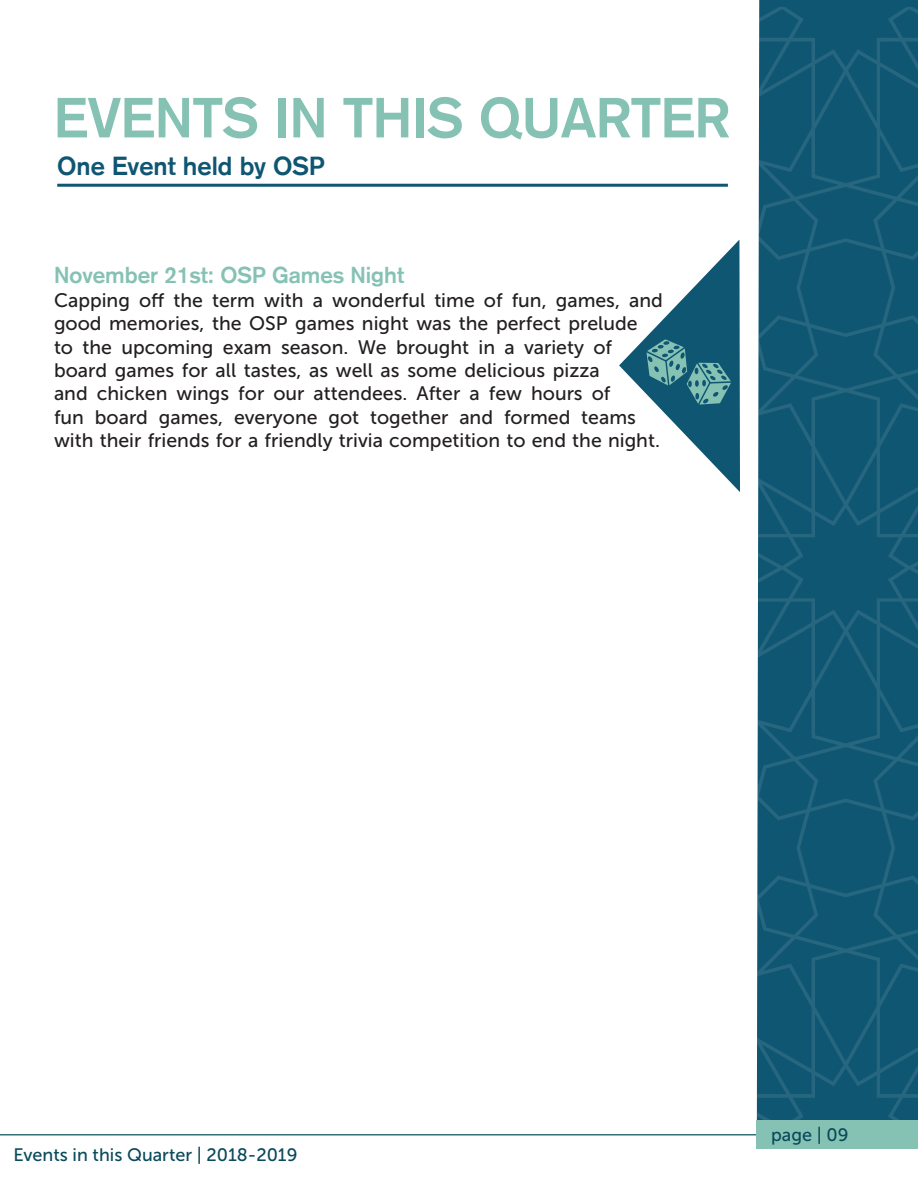
<style>
.page{position:relative;width:918px;height:1188px;background:#fff}
.page>*{position:absolute;margin:0;border:0;box-sizing:border-box;transform-origin:0 0}
.t1{font:700 55.5px "Akzidenz Grotesk CE";color:#86c2b4}
.t2{font:700 25.5px "Akzidenz Grotesk CE";color:#0f5672}
.t3{font:700 22.5px "Akzidenz Grotesk CE";color:#86c2b4}
.t4{font:19.5px/23.4px "Museo Sans 500";color:#231f20}
.t5{font:18px "Museo Sans 500";color:#094a5b}
</style>
<div class="page">
<img style="left:757px;top:0;width:161px;height:1121px">
<svg style="left:582px;top:175px;width:184px;height:382px"></svg>
<hr style="left:57px;top:184px;width:671px;height:3px;background:#0f5672">
<svg style="left:607px;top:218px;width:142px;height:296px"></svg>
<div style="left:756px;top:1121px;width:162px;height:28px;background:#86c2b4"></div>
<hr style="left:0;top:1134px;width:756px;height:2px;background:#317174">
<p class="t1" style="left:54px;top:84px;width:677px">EVENTS IN THIS QUARTER</p>
<p class="t2" style="left:57px;top:150px;width:269px">One Event held by OSP</p>
<p class="t3" style="left:54px;top:262px;width:352px">November 21st: OSP Games Night</p>
<p class="t4" style="left:54px;top:288px;width:610px">Capping off the term with a wonderful time of fun, games, and good memories, the OSP games night was the perfect prelude<br>to the upcoming exam season. We brought in a variety of board games for all tastes, as well as some delicious pizza<br>and chicken wings for our attendees. After a few hours of<br>fun board games, everyone got together and formed teams with their friends for a friendly trivia competition to end the night.</p>
<p class="t5" style="left:14px;top:1145px;width:286px">Events in this Quarter | 2018-2019</p>
<p class="t5" style="left:771px;top:1125px;width:79px">page | 09</p>
</div>
